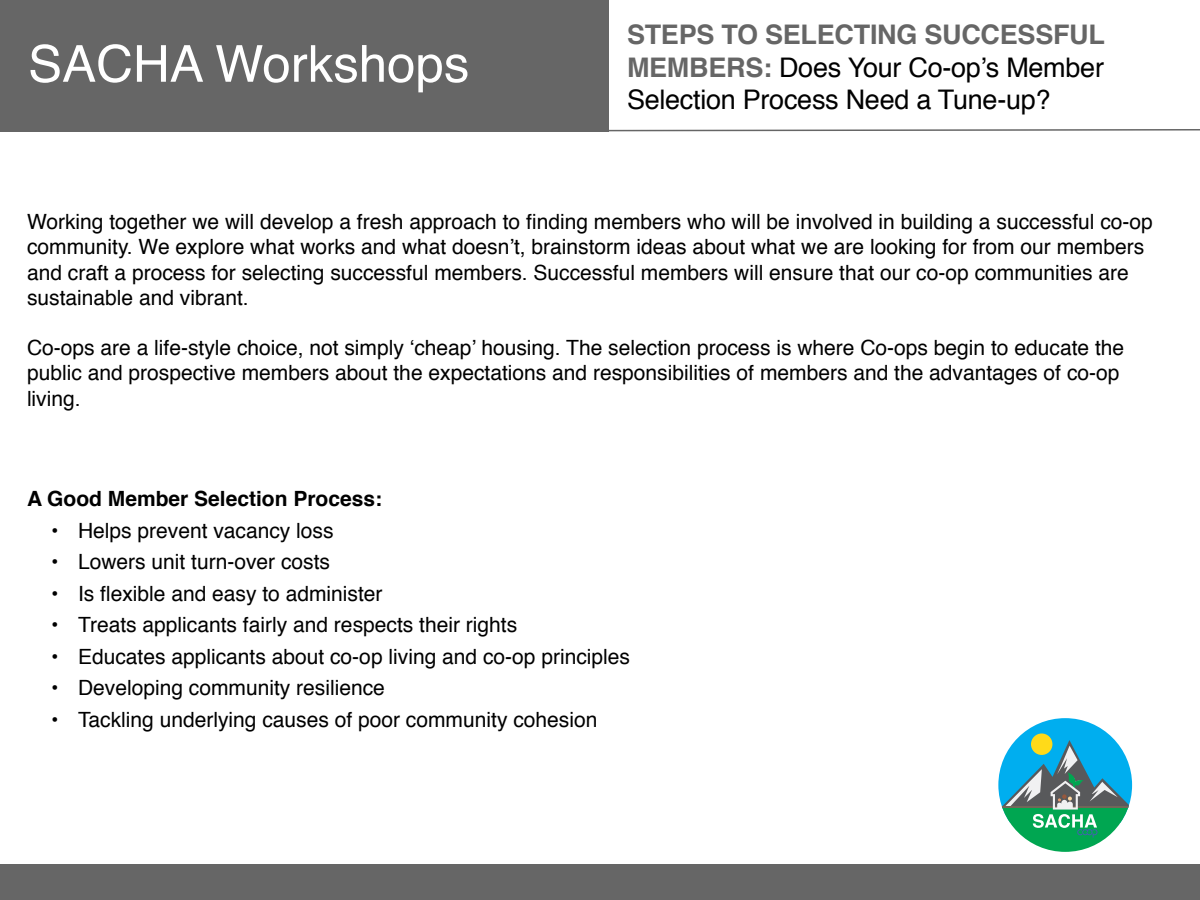
<style>
.page{position:relative;width:1200px;height:900px;background:#fff}
.page>*{position:absolute;margin:0;border:0;box-sizing:border-box;transform-origin:0 0}
.t1{font:51px "Helvetica";color:#fff}
.t2{font:27px/32.4px "Helvetica";letter-spacing:-.01em;color:#000;text-align:justify}
.t3{font:21px/25.2px "Helvetica";color:#000}
.t4{font:700 21px "Helvetica";color:#000}
.s1{font-weight:700;color:#666}
</style>
<div class="page">
<svg style="left:1024px;top:838px;width:82px;height:14px"></svg>
<svg style="left:998px;top:718px;width:134px;height:120px"></svg>
<div style="left:0;top:0;width:609px;height:131px;background:#666"></div>
<svg style="left:580px;top:129px;width:620px;height:3px"></svg>
<div style="left:0;top:864px;width:1200px;height:36px;background:#666"></div>
<h1 class="t1" style="left:28px;top:25px;width:443px">SACHA Workshops</h1>
<p class="t2" style="left:627px;top:19px;width:480px"><span class="s1">STEPS TO SELECTING SUCCESSFUL MEMBERS:</span> Does Your Co-op’s Member Selection Process Need a Tune-up?</p>
<p class="t3" style="left:27px;top:210px;width:1127px">Working together we will develop a fresh approach to finding members who will be involved in building a successful co-op community. We explore what works and what doesn’t, brainstorm ideas about what we are looking for from our members and craft a process for selecting successful members. Successful members will ensure that our co-op communities are sustainable and vibrant.</p>
<p class="t3" style="left:27px;top:336px;width:1099px">Co-ops are a life-style choice, not simply ‘cheap’ housing. The selection process is where Co-ops begin to educate the public and prospective members about the expectations and responsibilities of members and the advantages of co-op living.</p>
<p class="t4" style="left:27px;top:482px;width:357px">A Good Member Selection Process:</p>
<p class="t3" style="left:51px;top:519px;width:284px">• Helps prevent vacancy loss</p>
<p class="t3" style="left:51px;top:550px;width:281px">• Lowers unit turn-over costs</p>
<p class="t3" style="left:51px;top:582px;width:333px">• Is flexible and easy to administer</p>
<p class="t3" style="left:51px;top:613px;width:468px">• Treats applicants fairly and respects their rights</p>
<p class="t3" style="left:51px;top:645px;width:581px">• Educates applicants about co-op living and co-op principles</p>
<p class="t3" style="left:51px;top:676px;width:335px">• Developing community resilience</p>
<p class="t3" style="left:51px;top:708px;width:548px">• Tackling underlying causes of poor community cohesion</p>
</div>
